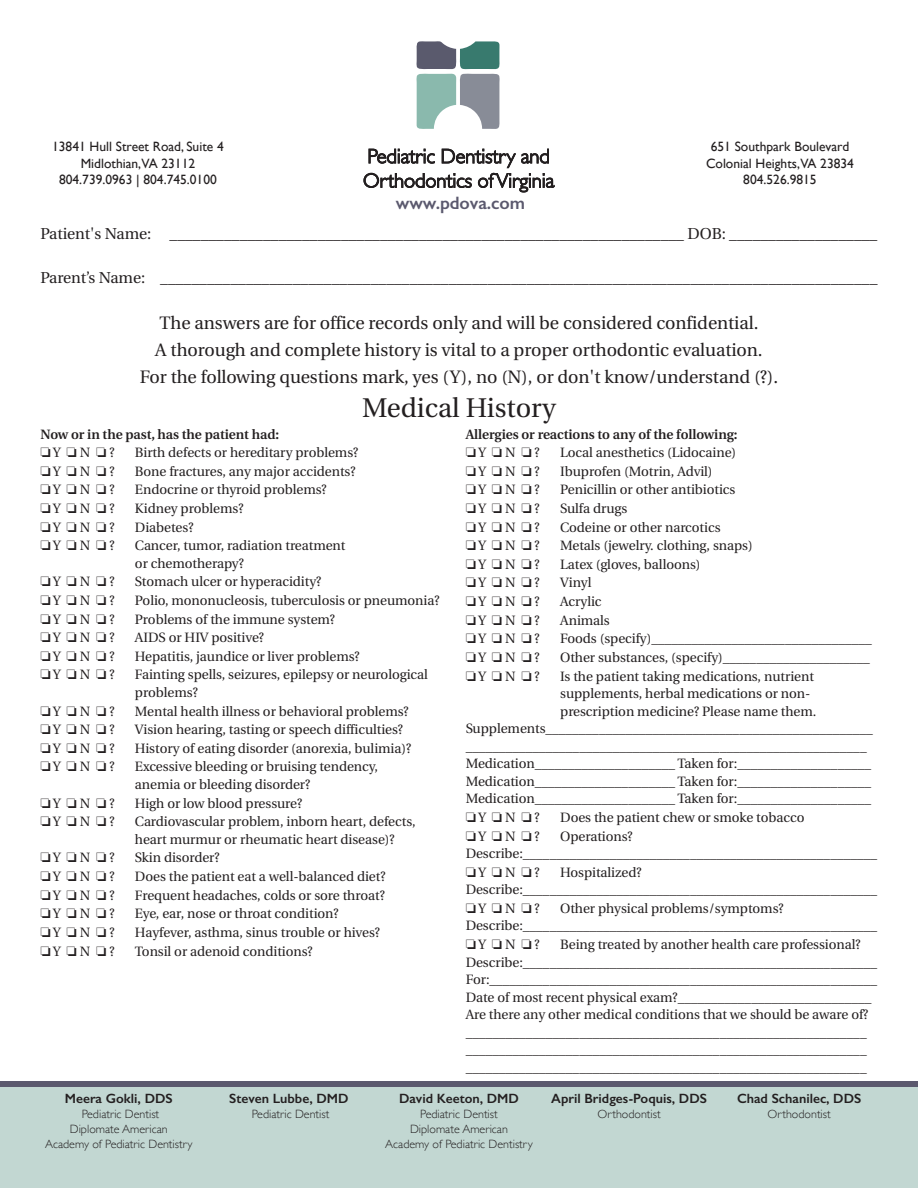
<style>
.page{position:relative;width:918px;height:1188px;background:#fff}
.page>*{position:absolute;margin:0;border:0;box-sizing:border-box;transform-origin:0 0}
.t1{font:27px "Utopia";color:#231f20}
.t2{font:18px/27px "Utopia";letter-spacing:-.005em;color:#231f20;text-align:center}
.t3{font:600 18px "Gill Sans";letter-spacing:-.005em;color:#5b596e}
.t4{font:15.75px "Utopia";letter-spacing:-.005em;color:#231f20}
.t5{font:13.5px/17.5px "Utopia";letter-spacing:-.005em;color:#231f20}
.t6{font:13.5px/16.5px "Gill Sans";color:#231f20;text-align:center}
.t7{font:600 13.5px/18.6px "Utopia";letter-spacing:-.005em;color:#231f20}
.t8{font:600 13.5px "Gill Sans";color:#231f20}
.t9{font:300 12px/15px "Gill Sans";color:#231f20;text-align:center}
.s1{font-weight:400}
</style>
<div class="page">
<div style="left:0;top:1081px;width:918px;height:10px;background:#5b596e"></div>
<div style="left:0;top:1087px;width:918px;height:101px;background:#c2d7d2"></div>
<svg style="left:363px;top:149px;width:192px;height:44px"></svg>
<svg style="left:416px;top:41px;width:84px;height:88px"></svg>
<p class="t6" style="left:52px;top:138px;width:173px">13841 Hull Street Road, Suite 4<br>Midlothian,VA 23112<br>804.739.0963 | 804.745.0100</p>
<h2 class="t3" style="left:396px;top:192px;width:130px">www.pdova.com</h2>
<p class="t6" style="left:706px;top:138px;width:149px">651 Southpark Boulevard<br>Colonial Heights,VA 23834<br>804.526.9815</p>
<p class="t4" style="left:40px;top:227px;width:839px">Patient's Name: __________________________________________________________________ DOB: ___________________</p>
<p class="t4" style="left:40px;top:271px;width:839px">Parent’s Name: ____________________________________________________________________________________________</p>
<h2 class="t2" style="left:140px;top:311px;width:640px">The answers are for office records only and will be considered confidential.<br>A thorough and complete history is vital to a proper orthodontic evaluation.<br>For the following questions mark, yes (Y), no (N), or don't know/understand (?).</h2>
<h1 class="t1" style="left:362px;top:397px;width:195px">Medical History</h1>
<p class="t7" style="left:40px;top:426px;width:240px">Now or in the past, has the patient had: ❏<span class="s1">Y</span> ❏<span class="s1">N</span> ❏<span class="s1">?</span></p>
<p class="t7" style="left:466px;top:426px;width:273px">Allergies or reactions to any of the following: ❏<span class="s1">Y</span> ❏<span class="s1">N</span> ❏<span class="s1">?</span></p>
<p class="t5" style="left:135px;top:445px;width:225px">Birth defects or hereditary problems?</p>
<p class="t5" style="left:560px;top:445px;width:178px">Local anesthetics (Lidocaine)</p>
<p class="t5" style="left:40px;top:464px;width:76px">❏Y ❏N ❏?</p>
<p class="t5" style="left:135px;top:464px;width:222px">Bone fractures, any major accidents?</p>
<p class="t5" style="left:40px;top:482px;width:76px">❏Y ❏N ❏?</p>
<p class="t5" style="left:135px;top:482px;width:193px">Endocrine or thyroid problems?</p>
<p class="t5" style="left:40px;top:501px;width:76px">❏Y ❏N ❏?</p>
<p class="t5" style="left:135px;top:501px;width:110px">Kidney problems?</p>
<p class="t5" style="left:40px;top:519px;width:76px">❏Y ❏N ❏?</p>
<p class="t5" style="left:135px;top:519px;width:60px">Diabetes?</p>
<p class="t5" style="left:40px;top:538px;width:76px">❏Y ❏N ❏?</p>
<p class="t5" style="left:135px;top:538px;width:212px">Cancer, tumor, radiation treatment or chemotherapy?</p>
<p class="t5" style="left:40px;top:574px;width:76px">❏Y ❏N ❏?</p>
<p class="t5" style="left:135px;top:574px;width:188px">Stomach ulcer or hyperacidity?</p>
<p class="t5" style="left:40px;top:593px;width:76px">❏Y ❏N ❏?</p>
<p class="t5" style="left:135px;top:593px;width:306px">Polio, mononucleosis, tuberculosis or pneumonia?</p>
<p class="t5" style="left:40px;top:611px;width:76px">❏Y ❏N ❏?</p>
<p class="t5" style="left:135px;top:611px;width:202px">Problems of the immune system?</p>
<p class="t5" style="left:40px;top:630px;width:76px">❏Y ❏N ❏?</p>
<p class="t5" style="left:135px;top:630px;width:131px">AIDS or HIV positive?</p>
<p class="t5" style="left:40px;top:649px;width:76px">❏Y ❏N ❏?</p>
<p class="t5" style="left:135px;top:649px;width:226px">Hepatitis, jaundice or liver problems?</p>
<p class="t5" style="left:40px;top:667px;width:76px">❏Y ❏N ❏?</p>
<p class="t5" style="left:135px;top:667px;width:294px">Fainting spells, seizures, epilepsy or neurological problems?</p>
<p class="t5" style="left:40px;top:703px;width:76px">❏Y ❏N ❏?</p>
<p class="t5" style="left:135px;top:703px;width:275px">Mental health illness or behavioral problems?</p>
<p class="t5" style="left:40px;top:722px;width:76px">❏Y ❏N ❏?</p>
<p class="t5" style="left:135px;top:722px;width:270px">Vision hearing, tasting or speech difficulties?</p>
<p class="t5" style="left:40px;top:741px;width:76px">❏Y ❏N ❏?</p>
<p class="t5" style="left:135px;top:741px;width:278px">History of eating disorder (anorexia, bulimia)?</p>
<p class="t5" style="left:40px;top:759px;width:76px">❏Y ❏N ❏?</p>
<p class="t5" style="left:135px;top:759px;width:245px">Excessive bleeding or bruising tendency, anemia or bleeding disorder?</p>
<p class="t5" style="left:40px;top:795px;width:76px">❏Y ❏N ❏?</p>
<p class="t5" style="left:135px;top:795px;width:169px">High or low blood pressure?</p>
<p class="t5" style="left:40px;top:814px;width:76px">❏Y ❏N ❏?</p>
<p class="t5" style="left:135px;top:814px;width:282px">Cardiovascular problem, inborn heart, defects, heart murmur or rheumatic heart disease)?</p>
<p class="t5" style="left:40px;top:850px;width:76px">❏Y ❏N ❏?</p>
<p class="t5" style="left:135px;top:850px;width:86px">Skin disorder?</p>
<p class="t5" style="left:40px;top:869px;width:76px">❏Y ❏N ❏?</p>
<p class="t5" style="left:135px;top:869px;width:252px">Does the patient eat a well-balanced diet?</p>
<p class="t5" style="left:40px;top:887px;width:76px">❏Y ❏N ❏?</p>
<p class="t5" style="left:135px;top:887px;width:251px">Frequent headaches, colds or sore throat?</p>
<p class="t5" style="left:40px;top:906px;width:76px">❏Y ❏N ❏?</p>
<p class="t5" style="left:135px;top:906px;width:205px">Eye, ear, nose or throat condition?</p>
<p class="t5" style="left:40px;top:925px;width:76px">❏Y ❏N ❏?</p>
<p class="t5" style="left:135px;top:925px;width:247px">Hayfever, asthma, sinus trouble or hives?</p>
<p class="t5" style="left:40px;top:943px;width:76px">❏Y ❏N ❏?</p>
<p class="t5" style="left:135px;top:943px;width:179px">Tonsil or adenoid conditions?</p>
<p class="t5" style="left:466px;top:464px;width:76px">❏Y ❏N ❏?</p>
<p class="t5" style="left:560px;top:464px;width:154px">Ibuprofen (Motrin, Advil)</p>
<p class="t5" style="left:466px;top:482px;width:76px">❏Y ❏N ❏?</p>
<p class="t5" style="left:560px;top:482px;width:177px">Penicillin or other antibiotics</p>
<p class="t5" style="left:466px;top:501px;width:76px">❏Y ❏N ❏?</p>
<p class="t5" style="left:560px;top:501px;width:69px">Sulfa drugs</p>
<p class="t5" style="left:466px;top:519px;width:76px">❏Y ❏N ❏?</p>
<p class="t5" style="left:560px;top:519px;width:162px">Codeine or other narcotics</p>
<p class="t5" style="left:466px;top:538px;width:76px">❏Y ❏N ❏?</p>
<p class="t5" style="left:560px;top:538px;width:194px">Metals (jewelry. clothing, snaps)</p>
<p class="t5" style="left:466px;top:557px;width:76px">❏Y ❏N ❏?</p>
<p class="t5" style="left:560px;top:557px;width:142px">Latex (gloves, balloons)</p>
<p class="t5" style="left:466px;top:575px;width:76px">❏Y ❏N ❏?</p>
<p class="t5" style="left:560px;top:575px;width:33px">Vinyl</p>
<p class="t5" style="left:466px;top:594px;width:76px">❏Y ❏N ❏?</p>
<p class="t5" style="left:560px;top:594px;width:43px">Acrylic</p>
<p class="t5" style="left:466px;top:612px;width:76px">❏Y ❏N ❏?</p>
<p class="t5" style="left:560px;top:612px;width:51px">Animals</p>
<p class="t5" style="left:466px;top:631px;width:76px">❏Y ❏N ❏?</p>
<p class="t5" style="left:560px;top:631px;width:313px">Foods (specify)_________________________________</p>
<p class="t5" style="left:466px;top:650px;width:76px">❏Y ❏N ❏?</p>
<p class="t5" style="left:560px;top:650px;width:311px">Other substances, (specify)______________________</p>
<p class="t5" style="left:466px;top:668px;width:76px">❏Y ❏N ❏?</p>
<p class="t5" style="left:560px;top:668px;width:255px">Is the patient taking medications, nutrient</p>
<p class="t5" style="left:560px;top:686px;width:252px">supplements, herbal medications or non-</p>
<p class="t5" style="left:560px;top:703px;width:258px">prescription medicine? Please name them.</p>
<p class="t5" style="left:466px;top:721px;width:409px">Supplements_________________________________________________</p>
<p class="t5" style="left:466px;top:738px;width:403px">____________________________________________________________</p>
<p class="t5" style="left:466px;top:756px;width:407px">Medication_____________________ Taken for:____________________</p>
<p class="t5" style="left:466px;top:774px;width:407px">Medication_____________________ Taken for:____________________</p>
<p class="t5" style="left:466px;top:791px;width:407px">Medication_____________________ Taken for:____________________</p>
<p class="t5" style="left:466px;top:810px;width:76px">❏Y ❏N ❏?</p>
<p class="t5" style="left:560px;top:810px;width:246px">Does the patient chew or smoke tobacco</p>
<p class="t5" style="left:466px;top:828px;width:76px">❏Y ❏N ❏?</p>
<p class="t5" style="left:466px;top:828px;width:413px;line-height:18.1px;text-indent:95px">Operations?<br>Describe:_____________________________________________________ ❏Y ❏N ❏?</p>
<p class="t5" style="left:466px;top:864px;width:413px;line-height:18.1px;text-indent:95px">Hospitalized?<br>Describe:_____________________________________________________ ❏Y ❏N ❏?</p>
<p class="t5" style="left:466px;top:900px;width:413px;line-height:18.1px;text-indent:95px">Other physical problems/symptoms?<br>Describe:_____________________________________________________ ❏Y ❏N ❏?</p>
<p class="t5" style="left:466px;top:937px;width:413px;text-indent:95px">Being treated by another health care professional?<br>Describe:_____________________________________________________ For:__________________________________________________________ Date of most recent physical exam?_____________________________ Are there any other medical conditions that we should be aware of? ____________________________________________________________ ____________________________________________________________ ____________________________________________________________</p>
<p class="t8" style="left:65px;top:1091px;width:109px">Meera Gokli, DDS</p>
<p class="t9" style="left:45px;top:1107px;width:149px">Pediatric Dentist<br>Diplomate American<br>Academy of Pediatric Dentistry</p>
<p class="t8" style="left:229px;top:1091px;width:121px">Steven Lubbe, DMD</p>
<p class="t9" style="left:252px;top:1107px;width:79px">Pediatric Dentist</p>
<p class="t8" style="left:399px;top:1091px;width:121px">David Keeton, DMD</p>
<p class="t9" style="left:385px;top:1107px;width:149px">Pediatric Dentist<br>Diplomate American<br>Academy of Pediatric Dentistry</p>
<p class="t8" style="left:551px;top:1091px;width:157px">April Bridges-Poquis, DDS</p>
<p class="t9" style="left:598px;top:1107px;width:65px">Orthodontist</p>
<p class="t8" style="left:737px;top:1091px;width:126px">Chad Schanilec, DDS</p>
<p class="t9" style="left:768px;top:1107px;width:65px">Orthodontist</p>
</div>
